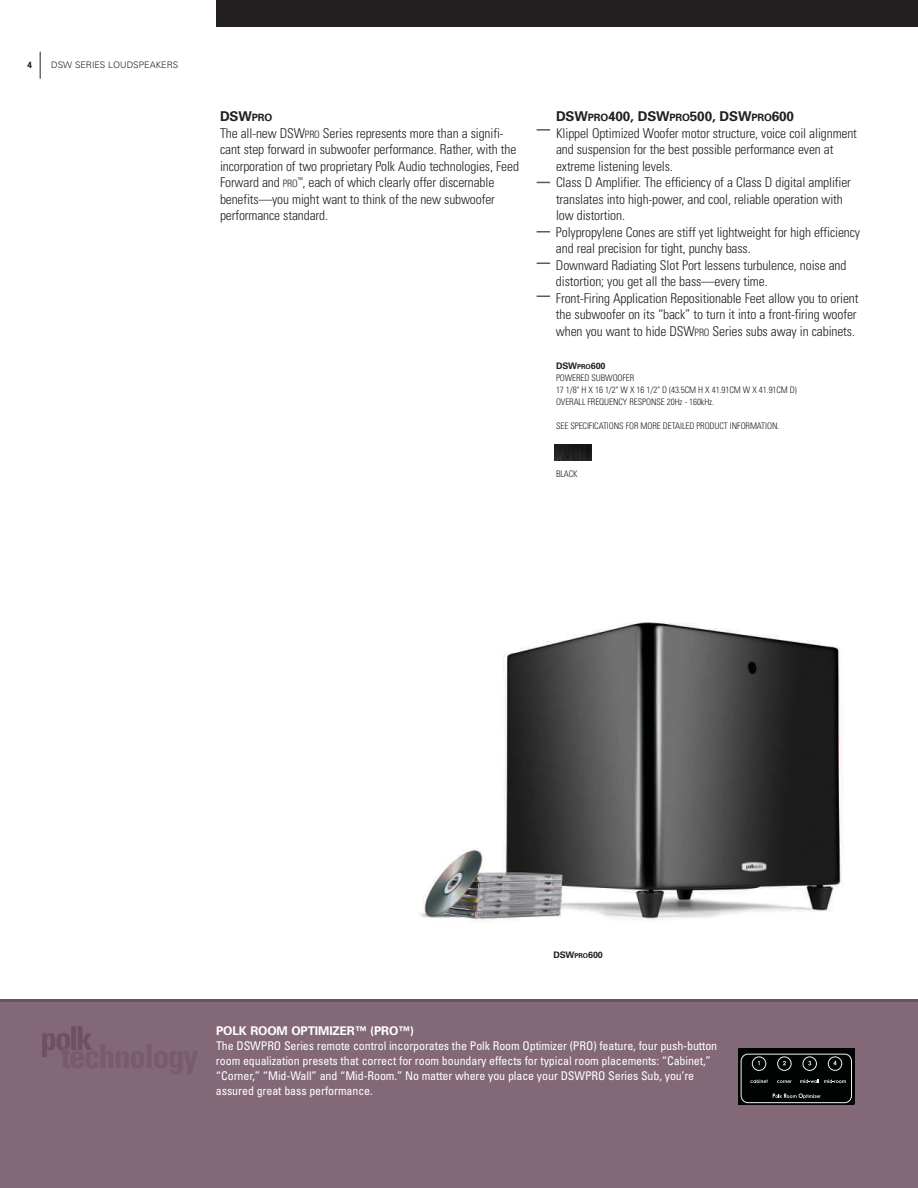
<style>
.page{position:relative;width:918px;height:1188px;background:#fff}
.page>*{position:absolute;margin:0;border:0;box-sizing:border-box;transform-origin:0 0}
.t1{font:700 condensed 33px "Univers";color:#6e5062}
.t2{font:300 condensed 13.5px/16.5px "Univers";letter-spacing:-.01em;color:#231f20}
.t3{font:condensed 12px/15px "Univers";letter-spacing:-.01em;color:#fff}
.t4{font:700 12px "Univers";letter-spacing:-.01em;color:#fff}
.t5{font:300 condensed 9px/12px "Univers";letter-spacing:-.01em;color:#231f20}
.t6{font:300 9px "Univers";color:#231f20}
.t7{font:700 9px "Univers";letter-spacing:-.01em;color:#231f20}
.s1{font-weight:700;font-stretch:normal}
.s2{font-weight:700;font-stretch:normal;font-size:10.2px}
.s3{font-size:10.2px}
.s4{font-weight:700;font-stretch:normal;font-size:6.75px}
.s5{font-size:6.75px}
</style>
<div class="page">
<div style="left:0;top:999px;width:918px;height:189px;background:#836877"></div>
<div style="left:216px;top:0;width:702px;height:27px;background:#231f20"></div>
<svg style="left:40px;top:52px;width:1px;height:27px"></svg>
<img style="left:420px;top:622px;width:424px;height:301px">
<svg style="left:537px;top:182px;width:13px;height:1px"></svg>
<svg style="left:537px;top:231px;width:13px;height:2px"></svg>
<svg style="left:537px;top:296px;width:13px;height:1px"></svg>
<svg style="left:537px;top:263px;width:13px;height:1px"></svg>
<svg style="left:537px;top:129px;width:13px;height:2px"></svg>
<img style="left:554px;top:444px;width:38px;height:17px">
<hr style="left:855px;top:1048px;width:1px;height:54px;background:#fff">
<svg style="left:738px;top:1048px;width:117px;height:57px;background:#1a1b1b"></svg>
<p class="t7" style="left:27px;top:61px;width:7px">4</p>
<p class="t6" style="left:51px;top:61px;width:128px">DSW SERIES LOUDSPEAKERS</p>
<p class="t2" style="left:220px;top:110px;width:301px"><span class="s1">DSW</span><span class="s2">PRO<br></span>The all-new DSW<span class="s3">PRO</span> Series represents more than a signifi&shy;cant step forward in subwoofer performance. Rather, with the incorporation of two proprietary Polk Audio technologies, Feed Forward and <span class="s3">PRO</span><sup>™</sup>, each of which clearly offer discernable benefits—you might want to think of the new subwoofer performance standard.</p>
<p class="t2" style="left:556px;top:110px;width:306px"><span class="s1">DSW</span><span class="s2">PRO</span><span class="s1">400, DSW</span><span class="s2">PRO</span><span class="s1">500, DSW</span><span class="s2">PRO</span><span class="s1">600<br></span>Klippel Optimized Woofer motor structure, voice coil alignment and suspension for the best possible performance even at extreme listening levels.<br>Class D Amplifier. The efficiency of a Class D digital amplifier translates into high-power, and cool, reliable operation with low distortion.<br>Polypropylene Cones are stiff yet lightweight for high efficiency and real precision for tight, punchy bass.<br>Downward Radiating Slot Port lessens turbulence, noise and distortion; you get all the bass—every time.<br>Front-Firing Application Repositionable Feet allow you to orient the subwoofer on its “back” to turn it into a front-firing woofer when you want to hide DSW<span class="s3">PRO</span> Series subs away in cabinets.</p>
<p class="t5" style="left:556px;top:360px;width:242px"><span class="s1">DSW</span><span class="s4">PRO</span><span class="s1">600<br></span>POWERED SUBWOOFER<br>17 1/8" H X 16 1/2" W X 16 1/2" D (43.5CM H X 41.91CM W X 41.91CM D)<br>OVERALL FREQUENCY RESPONSE 20Hz - 160kHz.</p>
<p class="t5" style="left:556px;top:420px;width:225px">SEE SPECIFICATIONS FOR MORE DETAILED PRODUCT INFORMATION.</p>
<p class="t5" style="left:556px;top:468px;width:23px">BLACK</p>
<h1 class="t1" style="left:40px;top:1026px;width:54px">polk</h1>
<p class="t7" style="left:553px;top:952px;width:51px">DSW<span class="s5">PRO</span>600</p>
<p class="t4" style="left:216px;top:1026px;width:200px">POLK ROOM OPTIMIZER™ (PRO™)</p>
<p class="t3" style="left:216px;top:1039px;width:503px">The DSWPRO Series remote control incorporates the Polk Room Optimizer (PRO) feature, four push-button room equalization presets that correct for room boundary effects for typical room placements: “Cabinet,” “Corner,” “Mid-Wall” and “Mid-Room.” No matter where you place your DSWPRO Series Sub, you’re assured great bass performance.</p>
</div>
